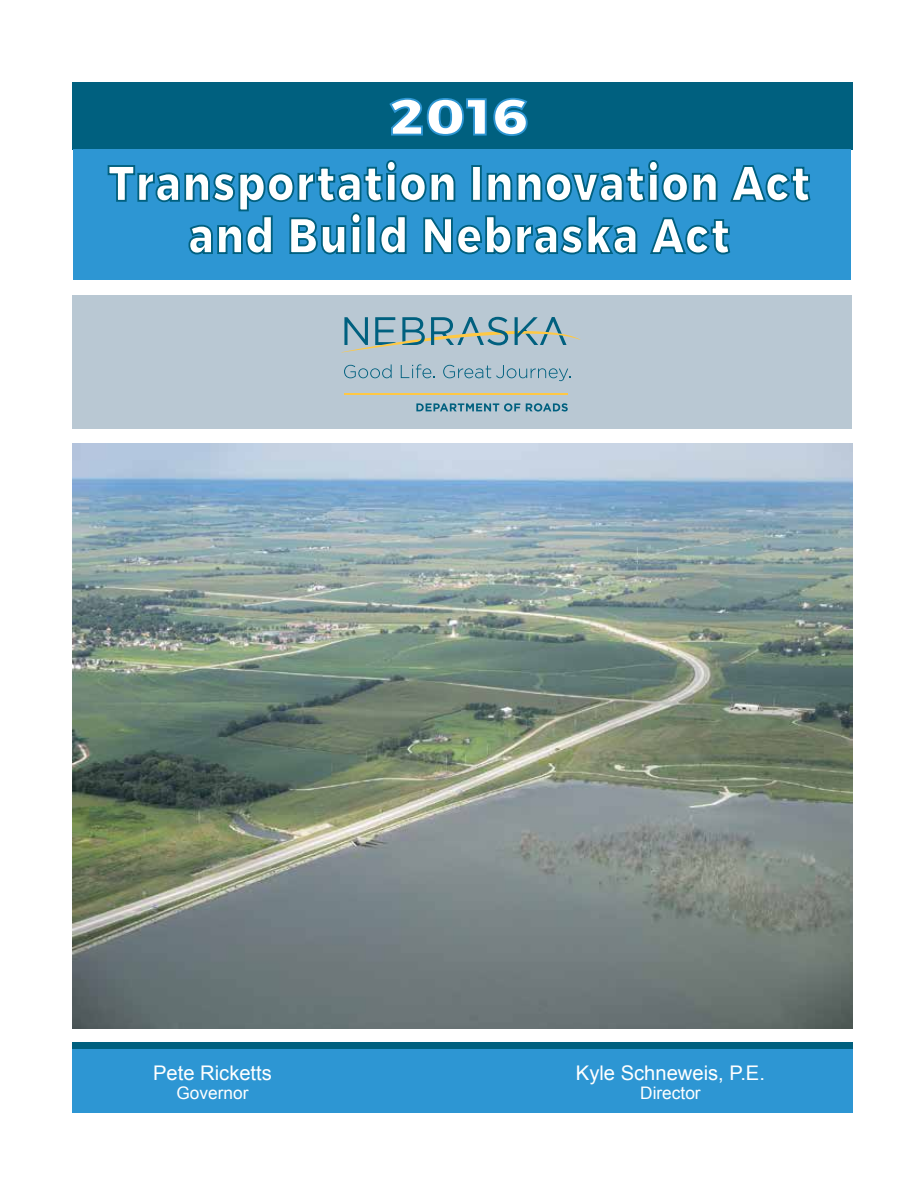
<style>
.page{position:relative;width:918px;height:1188px;background:#fff}
.page>*{position:absolute;margin:0;border:0;box-sizing:border-box;transform-origin:0 0}
.t1{font:800 50.55px "Montserrat";color:#fff;scale:1.11 1}
.t2{font:800 49.65px/52.3px "Montserrat";letter-spacing:.04em;color:#fff;text-align:center;scale:.84 1}
.t3{font:20.1px "Arial";color:#fff}
.t4{font:17.25px "Arial";color:#fff}
</style>
<div class="page">
<div style="left:72px;top:82px;width:781px;height:67px;background:#00607f"></div>
<div style="left:73px;top:295px;width:779px;height:134px;background:#b9c8d3"></div>
<div style="left:73px;top:149px;width:778px;height:131px;background:#2d96d3"></div>
<div style="left:72px;top:1049px;width:781px;height:64px;background:#2d96d3"></div>
<svg style="left:107px;top:160px;width:704px;height:95px"></svg>
<svg style="left:344px;top:364px;width:48px;height:14px"></svg>
<svg style="left:401px;top:364px;width:34px;height:14px"></svg>
<svg style="left:443px;top:365px;width:127px;height:16px"></svg>
<svg style="left:341px;top:317px;width:239px;height:36px"></svg>
<svg style="left:416px;top:403px;width:104px;height:9px"></svg>
<svg style="left:526px;top:403px;width:42px;height:9px"></svg>
<hr style="left:344px;top:394px;width:224px;height:1px;background:#ffc843">
<div style="left:72px;top:1042px;width:781px;height:7px;background:#00607f"></div>
<img style="left:73px;top:443px;width:780px;height:585px">
<svg style="left:389px;top:97px;width:139px;height:39px"></svg>
<p class="t1" style="left:390px;top:85px;width:126px">2016</p>
<p class="t2" style="left:108px;top:158px;width:837px">Transportation Innovation Act and Build Nebraska Act</p>
<p class="t3" style="left:153px;top:1062px;width:120px">Pete Ricketts</p>
<p class="t4" style="left:176px;top:1083px;width:74px">Governor</p>
<p class="t3" style="left:576px;top:1062px;width:191px">Kyle Schneweis, P.E.</p>
<p class="t4" style="left:640px;top:1083px;width:62px">Director</p>
</div>
